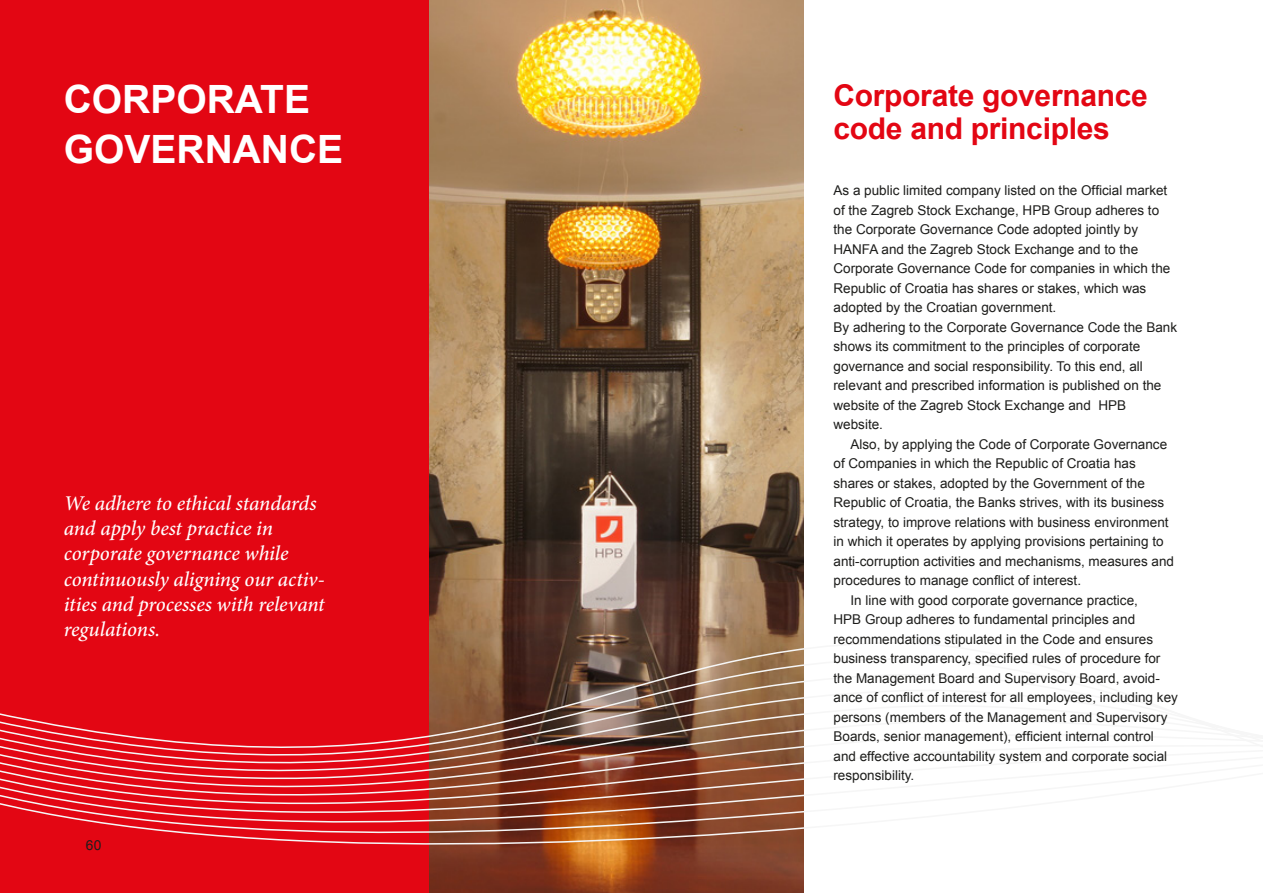
<style>
.page{position:relative;width:1263px;height:893px;background:#fff}
.page>*{position:absolute;margin:0;border:0;box-sizing:border-box;transform-origin:0 0}
.t1{font:700 39px/49.5px "Arial";color:#fff}
.t2{font:700 30px/33px "Arial";letter-spacing:-.01em;color:#e30613}
.t3{font:italic 500 21px/25.2px "Minion Pro";letter-spacing:-.005em;color:#fff}
.t4{font:13.8px "Arial";color:#1d1d1b}
.t5{font:13.5px/19.5px "Arial";color:#1d1d1b}
</style>
<div class="page">
<div style="left:0;top:0;width:429px;height:893px;background:#e30613"></div>
<img style="left:429px;top:0;width:375px;height:411px">
<svg style="left:429px;top:411px;width:375px;height:35px;background:#8b755b"></svg>
<svg style="left:429px;top:446px;width:375px;height:33px;background:#7a664f"></svg>
<svg style="left:429px;top:479px;width:375px;height:32px;background:#715e4a"></svg>
<svg style="left:429px;top:511px;width:375px;height:29px;background:#664f40"></svg>
<svg style="left:429px;top:540px;width:375px;height:29px;background:#685546"></svg>
<svg style="left:429px;top:569px;width:375px;height:29px;background:#7d6351"></svg>
<svg style="left:429px;top:598px;width:375px;height:29px;background:#7a5b47"></svg>
<svg style="left:429px;top:627px;width:375px;height:12px;background:#75543e"></svg>
<svg style="left:0;top:639px;width:804px;height:254px"></svg>
<h1 class="t1" style="left:64px;top:76px;width:281px">CORPORATE<br>GOVERNANCE</h1>
<h2 class="t2" style="left:833px;top:80px;width:316px">Corporate governance code and principles</h2>
<p class="t5" style="left:833px;top:181px;width:345px">As a public limited company listed on the Official market of the Zagreb Stock Exchange, HPB Group adheres to the Corporate Governance Code adopted jointly by HANFA and the Zagreb Stock Exchange and to the Corporate Governance Code for companies in which the Republic of Croatia has shares or stakes, which was adopted by the Croatian government.<br>By adhering to the Corporate Governance Code the Bank shows its commitment to the principles of corporate governance and social responsibility. To this end, all relevant and prescribed information is published on the website of the Zagreb Stock Exchange and HPB website.</p>
<p class="t5" style="left:850px;top:434px;width:318px">Also, by applying the Code of Corporate Governance</p>
<p class="t5" style="left:833px;top:454px;width:304px">of Companies in which the Republic of Croatia has</p>
<p class="t5" style="left:833px;top:473px;width:313px">shares or stakes, adopted by the Government of the</p>
<p class="t5" style="left:833px;top:493px;width:332px">Republic of Croatia, the Banks strives, with its business</p>
<p class="t5" style="left:833px;top:512px;width:337px">strategy, to improve relations with business environment</p>
<p class="t5" style="left:833px;top:532px;width:332px">in which it operates by applying provisions pertaining to</p>
<p class="t5" style="left:833px;top:551px;width:342px">anti-corruption activities and mechanisms, measures and</p>
<p class="t5" style="left:833px;top:571px;width:249px">procedures to manage conflict of interest.</p>
<p class="t5" style="left:850px;top:590px;width:289px">In line with good corporate governance practice,</p>
<p class="t5" style="left:833px;top:610px;width:303px">HPB Group adheres to fundamental principles and</p>
<p class="t5" style="left:833px;top:629px;width:321px">recommendations stipulated in the Code and ensures</p>
<p class="t5" style="left:833px;top:649px;width:328px">business transparency, specified rules of procedure for</p>
<p class="t5" style="left:833px;top:668px;width:328px">the Management Board and Supervisory Board, avoid-</p>
<p class="t5" style="left:833px;top:688px;width:346px">ance of conflict of interest for all employees, including key</p>
<p class="t5" style="left:833px;top:707px;width:335px">persons (members of the Management and Supervisory</p>
<p class="t5" style="left:833px;top:727px;width:322px">Boards, senior management), efficient internal control</p>
<p class="t5" style="left:833px;top:746px;width:335px">and effective accountability system and corporate social</p>
<p class="t5" style="left:833px;top:766px;width:82px">responsibility.</p>
<h3 class="t3" style="left:64px;top:491px;width:262px">We adhere to ethical standards and apply best practice in corporate governance while continuously aligning our activ&shy;ities and processes with relevant regulations.</h3>
<p class="t4" style="left:86px;top:836px;width:17px">60</p>
</div>
